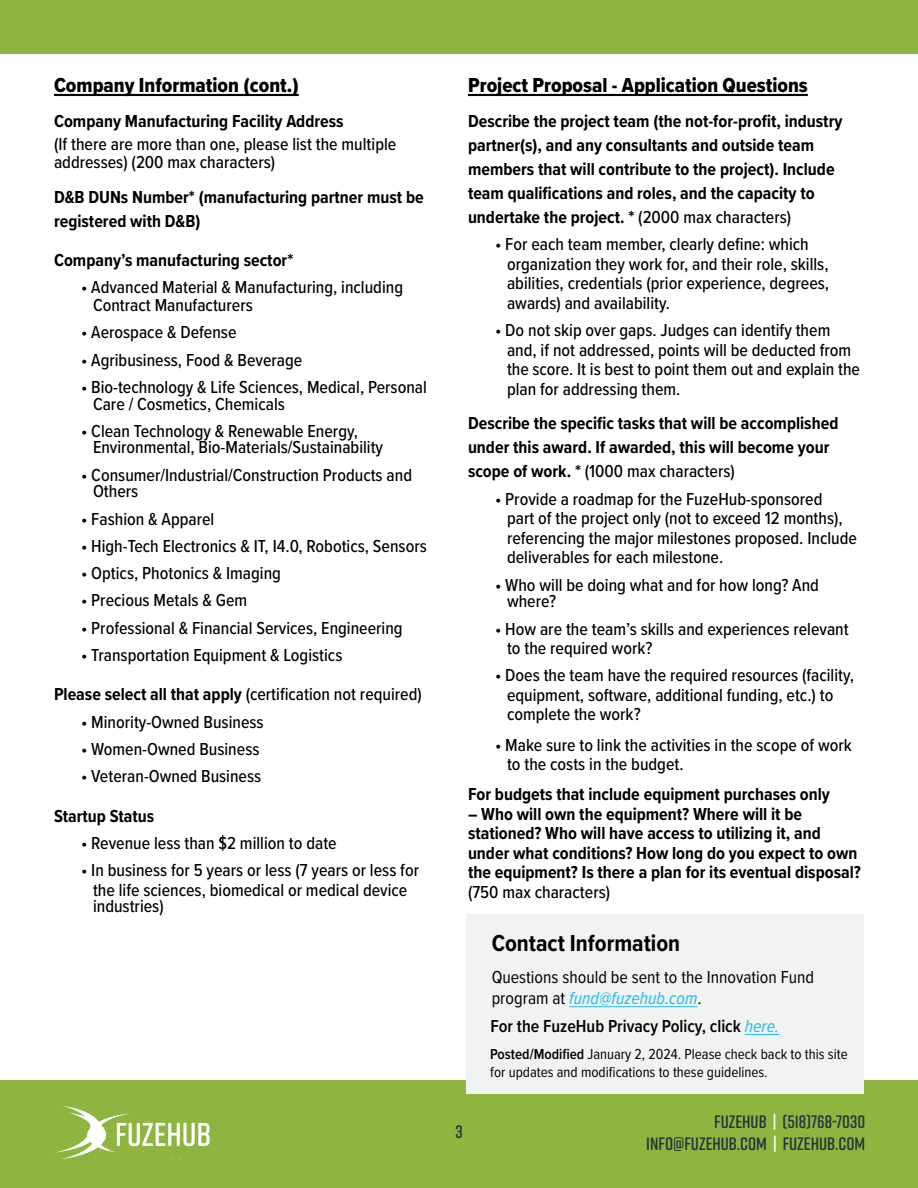
<style>
.page{position:relative;width:918px;height:1188px;background:#fff}
.page>*{position:absolute;margin:0;border:0;box-sizing:border-box;transform-origin:0 0}
.t1{font:700 24px "Proxima Nova Cond";color:#000}
.t2{font:21px "Proxima Nova Cond Extrabld";color:#000}
.t3{font:500 18px/19.5px "Proxima Nova Cond";color:#000}
.t4{font:700 18px/24px "Proxima Nova Cond";color:#000}
.t5{font:18px/21px "Proxima Nova Cond";color:#000}
.t6{font:600 18px/21.6px "Rift Soft";color:#28323d;text-align:right}
.t7{font:600 18px "Proxima Nova Cond";color:#000}
.t8{font:15px/18px "Proxima Nova Cond";color:#000}
.s1{font-weight:700}
.s2{font-weight:500}
.s3{font-style:italic;color:#1ebee6}
.s4{font-weight:400;font-style:italic;color:#1ebee6}
.s5{font-weight:600}
.s6{color:#fff}
</style>
<div class="page">
<div style="left:0;top:1080px;width:918px;height:108px;background:#8db53f"></div>
<div style="left:0;top:0;width:918px;height:54px;background:#8db53f"></div>
<svg style="left:55px;top:1106px;width:155px;height:53px"></svg>
<hr style="left:54px;top:94px;width:245px;height:2px;background:#000">
<hr style="left:468px;top:94px;width:340px;height:2px;background:#000">
<div style="left:467px;top:914px;width:397px;height:179px;background:#f1f2f2"></div>
<hr style="left:745px;top:1034px;width:34px;height:1px;background:#1ebee6">
<hr style="left:569px;top:1006px;width:128px;height:1px;background:#1ebee6">
<p class="t2" style="left:54px;top:76px;width:246px">Company Information (cont.)</p>
<p class="t4" style="left:54px;top:110px;width:291px">Company Manufacturing Facility Address</p>
<p class="t3" style="left:54px;top:136px;width:344px;line-height:18px">(If there are more than one, please list the multiple addresses) (200 max characters)</p>
<p class="t4" style="left:54px;top:186px;width:371px">D&amp;B DUNs Number* (manufacturing partner must be registered with D&amp;B)</p>
<p class="t4" style="left:54px;top:249px;width:241px">Company’s manufacturing sector*</p>
<p class="t3" style="left:93px;top:279px;width:312px;line-height:18px;text-indent:-12px">• Advanced Material &amp; Manufacturing, including<br>Contract Manufacturers</p>
<p class="t3" style="left:81px;top:324px;width:157px">• Aerospace &amp; Defense</p>
<p class="t3" style="left:81px;top:351px;width:223px">• Agribusiness, Food &amp; Beverage</p>
<p class="t3" style="left:93px;top:380px;width:336px;line-height:16.5px;text-indent:-12px">• Bio-technology &amp; Life Sciences, Medical, Personal<br>Care / Cosmetics, Chemicals</p>
<p class="t3" style="left:93px;top:424px;width:292px;line-height:16.5px;text-indent:-12px">• Clean Technology &amp; Renewable Energy,<br>Environmental, Bio-Materials/Sustainability</p>
<p class="t3" style="left:93px;top:467px;width:321px;line-height:16.5px;text-indent:-12px">• Consumer/Industrial/Construction Products and<br>Others</p>
<p class="t3" style="left:81px;top:510px;width:135px">• Fashion &amp; Apparel</p>
<p class="t3" style="left:81px;top:537px;width:347px">• High-Tech Electronics &amp; IT, I4.0, Robotics, Sensors</p>
<p class="t3" style="left:81px;top:564px;width:201px">• Optics, Photonics &amp; Imaging</p>
<p class="t3" style="left:81px;top:592px;width:168px">• Precious Metals &amp; Gem</p>
<p class="t3" style="left:81px;top:619px;width:323px">• Professional &amp; Financial Services, Engineering</p>
<p class="t3" style="left:54px;top:636px;width:369px;line-height:39.3px;text-indent:27px">• Transportation Equipment &amp; Logistics<br><span class="s1">Please select all that apply</span> (certification not required)</p>
<p class="t3" style="left:81px;top:713px;width:184px">• Minority-Owned Business</p>
<p class="t3" style="left:81px;top:740px;width:180px">• Women-Owned Business</p>
<p class="t3" style="left:81px;top:767px;width:182px">• Veteran-Owned Business</p>
<p class="t4" style="left:54px;top:805px;width:102px">Startup Status</p>
<p class="t3" style="left:81px;top:834px;width:257px">• Revenue less than $2 million to date</p>
<p class="t3" style="left:81px;top:861px;width:340px;text-align:center">• In business for 5 years or less (7 years or less for the life sciences, biomedical or medical device</p>
<p class="t3" style="left:93px;top:898px;width:72px">industries)</p>
<p class="t2" style="left:468px;top:76px;width:341px">Project Proposal - Application Questions</p>
<p class="t4" style="left:468px;top:110px;width:376px">Describe the project team (the not-for-profit, industry partner(s), and any consultants and outside team members that will contribute to the project). Include team qualifications and roles, and the capacity to undertake the project. * <span class="s2">(2000 max characters)</span></p>
<p class="t3" style="left:507px;top:235px;width:324px;text-indent:-12px">• For each team member, clearly define: which organization they work for, and their role, skills, abilities, credentials (prior experience, degrees, awards) and availability.</p>
<p class="t3" style="left:507px;top:321px;width:355px;text-indent:-12px">• Do not skip over gaps. Judges can identify them and, if not addressed, points will be deducted from the score. It is best to point them out and explain the plan for addressing them.</p>
<p class="t4" style="left:468px;top:412px;width:372px">Describe the specific tasks that will be accomplished under this award. If awarded, this will become your scope of work. * <span class="s2">(1000 max characters)</span></p>
<p class="t3" style="left:507px;top:490px;width:352px;text-indent:-12px">• Provide a roadmap for the FuzeHub-sponsored<br>part of the project only (not to exceed 12 months), referencing the major milestones proposed. Include deliverables for each milestone.</p>
<p class="t3" style="left:507px;top:577px;width:313px;line-height:16.5px;text-indent:-12px">• Who will be doing what and for how long? And where?</p>
<p class="t3" style="left:507px;top:620px;width:343px;text-indent:-12px">• How are the team’s skills and experiences relevant to the required work?</p>
<p class="t3" style="left:507px;top:666px;width:348px;text-indent:-12px">• Does the team have the required resources (facility, equipment, software, additional funding, etc.) to complete the work?</p>
<p class="t3" style="left:507px;top:736px;width:346px;text-indent:-12px">• Make sure to link the activities in the scope of work to the costs in the budget.</p>
<p class="t4" style="left:468px;top:783px;width:364px">For budgets that include equipment purchases only</p>
<p class="t4" style="left:468px;top:805px;width:394px;line-height:19.5px">– Who will own the equipment? Where will it be stationed? Who will have access to utilizing it, and under what conditions? How long do you expect to own the equipment? Is there a plan for its eventual disposal?</p>
<p class="t3" style="left:468px;top:883px;width:144px">(750 max characters)</p>
<h1 class="t1" style="left:492px;top:933px;width:190px">Contact Information</h1>
<p class="t5" style="left:492px;top:967px;width:324px">Questions should be sent to the Innovation Fund program at <span class="s3">fund@fuzehub.com</span>.</p>
<p class="t7" style="left:490px;top:1018px;width:290px">For the FuzeHub Privacy Policy, click <span class="s4">here.</span></p>
<p class="t6" style="left:455px;top:1122px;width:9px">3</p>
<p class="t8" style="left:490px;top:1046px;width:359px"><span class="s5">Posted/Modified</span> January 2, 2024. Please check back to this site for updates and modifications to these guidelines.</p>
<p class="t6" style="left:646px;top:1112px;width:220px">FUZEHUB <span class="s6">|</span> (518)768-7030<br>INFO@FUZEHUB.COM <span class="s6">|</span> FUZEHUB.COM</p>
</div>
